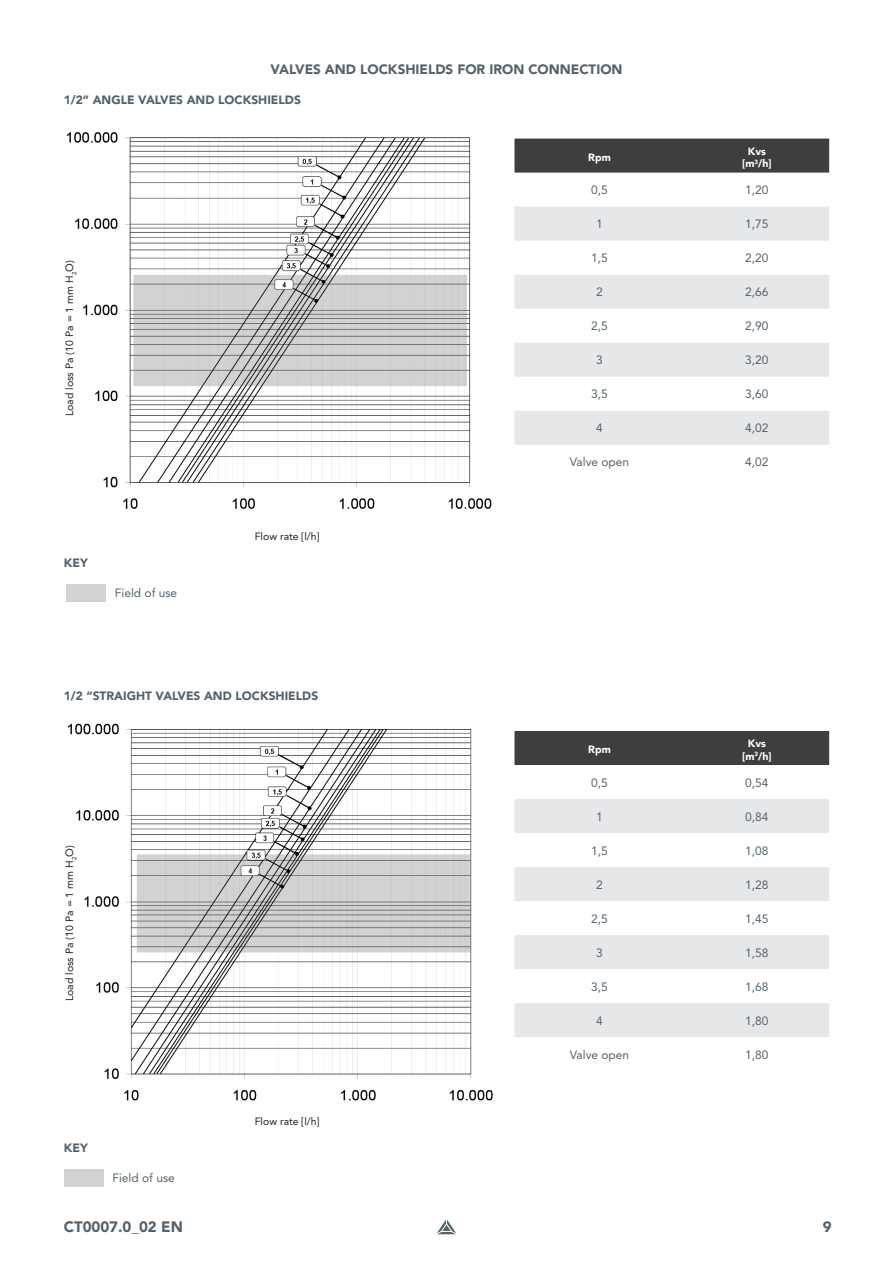
<style>
.page{position:relative;width:893px;height:1263px;background:#fff}
.page>*{position:absolute;margin:0;border:0;box-sizing:border-box;transform-origin:0 0}
.t1{font:900 15px "Avenir LT Pro";color:#54626c}
.t2{font:900 13.5px "Avenir LT Pro";color:#54626c}
.t3{font:12px "Avenir LT Pro";color:#54626c}
.t4{font:900 12px "Avenir LT Pro";color:#54626c}
.t5{font:10.5px "Avenir LT Pro";color:#231f20}
.t6{font:900 10.5px/12.6px "Avenir";color:#fff;text-align:center}
.t7{font:6.15px "Avenir LT Pro";color:#231f20}
</style>
<div class="page">
<svg style="left:437px;top:1219px;width:19px;height:15px"></svg>
<img style="left:67px;top:723px;width:426px;height:378px">
<img style="left:66px;top:132px;width:426px;height:377px">
<div style="left:50px;top:186px;width:23px;height:304px;background:#fff"></div>
<div style="left:50px;top:771px;width:23px;height:304px;background:#fff"></div>
<div style="left:514px;top:139px;width:315px;height:34px;background:#3e3e3f"></div>
<svg style="left:514px;top:207px;width:315px;height:238px;fill:#e6e7e9"></svg>
<div style="left:514px;top:731px;width:315px;height:34px;background:#3e3e3f"></div>
<svg style="left:514px;top:799px;width:315px;height:238px;fill:#e6e7e9"></svg>
<div style="left:66px;top:584px;width:40px;height:17px;background:#d3d2d2"></div>
<div style="left:64px;top:1168px;width:40px;height:18px;background:#d3d2d2"></div>
<p class="t2" style="left:270px;top:61px;width:354px">VALVES AND LOCKSHIELDS FOR IRON CONNECTION</p>
<p class="t4" style="left:64px;top:93px;width:239px">1/2” ANGLE VALVES AND LOCKSHIELDS</p>
<p class="t5" style="left:63px;top:416px;width:157px;rotate:-90deg">Load loss Pa (10 Pa = 1 mm H O)</p>
<p class="t7" style="left:71px;top:275px;width:5px;rotate:-90deg">2</p>
<p class="t4" style="left:64px;top:555px;width:26px">KEY</p>
<p class="t3" style="left:115px;top:585px;width:64px">Field of use</p>
<p class="t5" style="left:255px;top:530px;width:66px">Flow rate [l/h]</p>
<p class="t4" style="left:64px;top:688px;width:256px">1/2 “STRAIGHT VALVES AND LOCKSHIELDS</p>
<p class="t5" style="left:63px;top:1001px;width:157px;rotate:-90deg">Load loss Pa (10 Pa = 1 mm H O)</p>
<p class="t7" style="left:71px;top:860px;width:5px;rotate:-90deg">2</p>
<p class="t4" style="left:64px;top:1140px;width:26px">KEY</p>
<p class="t3" style="left:112px;top:1170px;width:64px">Field of use</p>
<p class="t5" style="left:255px;top:1115px;width:66px">Flow rate [l/h]</p>
<p class="t6" style="left:588px;top:151px;width:24px">Rpm</p>
<p class="t6" style="left:742px;top:144px;width:31px">Kvs [m<sup>3</sup>/h]</p>
<p class="t3" style="left:591px;top:183px;width:18px">0,5</p>
<p class="t3" style="left:745px;top:183px;width:25px">1,20</p>
<p class="t3" style="left:596px;top:217px;width:8px">1</p>
<p class="t3" style="left:745px;top:217px;width:25px">1,75</p>
<p class="t3" style="left:591px;top:251px;width:18px">1,5</p>
<p class="t3" style="left:745px;top:251px;width:25px">2,20</p>
<p class="t3" style="left:596px;top:285px;width:8px">2</p>
<p class="t3" style="left:745px;top:285px;width:25px">2,66</p>
<p class="t3" style="left:591px;top:319px;width:18px">2,5</p>
<p class="t3" style="left:745px;top:319px;width:25px">2,90</p>
<p class="t3" style="left:596px;top:353px;width:8px">3</p>
<p class="t3" style="left:745px;top:353px;width:25px">3,20</p>
<p class="t3" style="left:591px;top:387px;width:18px">3,5</p>
<p class="t3" style="left:745px;top:387px;width:25px">3,60</p>
<p class="t3" style="left:596px;top:421px;width:8px">4</p>
<p class="t3" style="left:745px;top:421px;width:25px">4,02</p>
<p class="t3" style="left:570px;top:455px;width:61px">Valve open</p>
<p class="t3" style="left:745px;top:455px;width:25px">4,02</p>
<p class="t6" style="left:588px;top:743px;width:24px">Rpm</p>
<p class="t6" style="left:742px;top:737px;width:31px">Kvs [m<sup>3</sup>/h]</p>
<p class="t3" style="left:591px;top:775px;width:18px">0,5</p>
<p class="t3" style="left:745px;top:775px;width:25px">0,54</p>
<p class="t3" style="left:596px;top:809px;width:8px">1</p>
<p class="t3" style="left:745px;top:809px;width:25px">0,84</p>
<p class="t3" style="left:591px;top:843px;width:18px">1,5</p>
<p class="t3" style="left:745px;top:843px;width:25px">1,08</p>
<p class="t3" style="left:596px;top:877px;width:8px">2</p>
<p class="t3" style="left:745px;top:877px;width:25px">1,28</p>
<p class="t3" style="left:591px;top:911px;width:18px">2,5</p>
<p class="t3" style="left:745px;top:911px;width:25px">1,45</p>
<p class="t3" style="left:596px;top:945px;width:8px">3</p>
<p class="t3" style="left:745px;top:945px;width:25px">1,58</p>
<p class="t3" style="left:591px;top:979px;width:18px">3,5</p>
<p class="t3" style="left:745px;top:979px;width:25px">1,68</p>
<p class="t3" style="left:596px;top:1013px;width:8px">4</p>
<p class="t3" style="left:745px;top:1013px;width:25px">1,80</p>
<p class="t3" style="left:570px;top:1047px;width:61px">Valve open</p>
<p class="t3" style="left:745px;top:1047px;width:25px">1,80</p>
<p class="t1" style="left:64px;top:1218px;width:121px">CT0007.0_02 EN</p>
<p class="t1" style="left:823px;top:1218px;width:10px">9</p>
</div>
